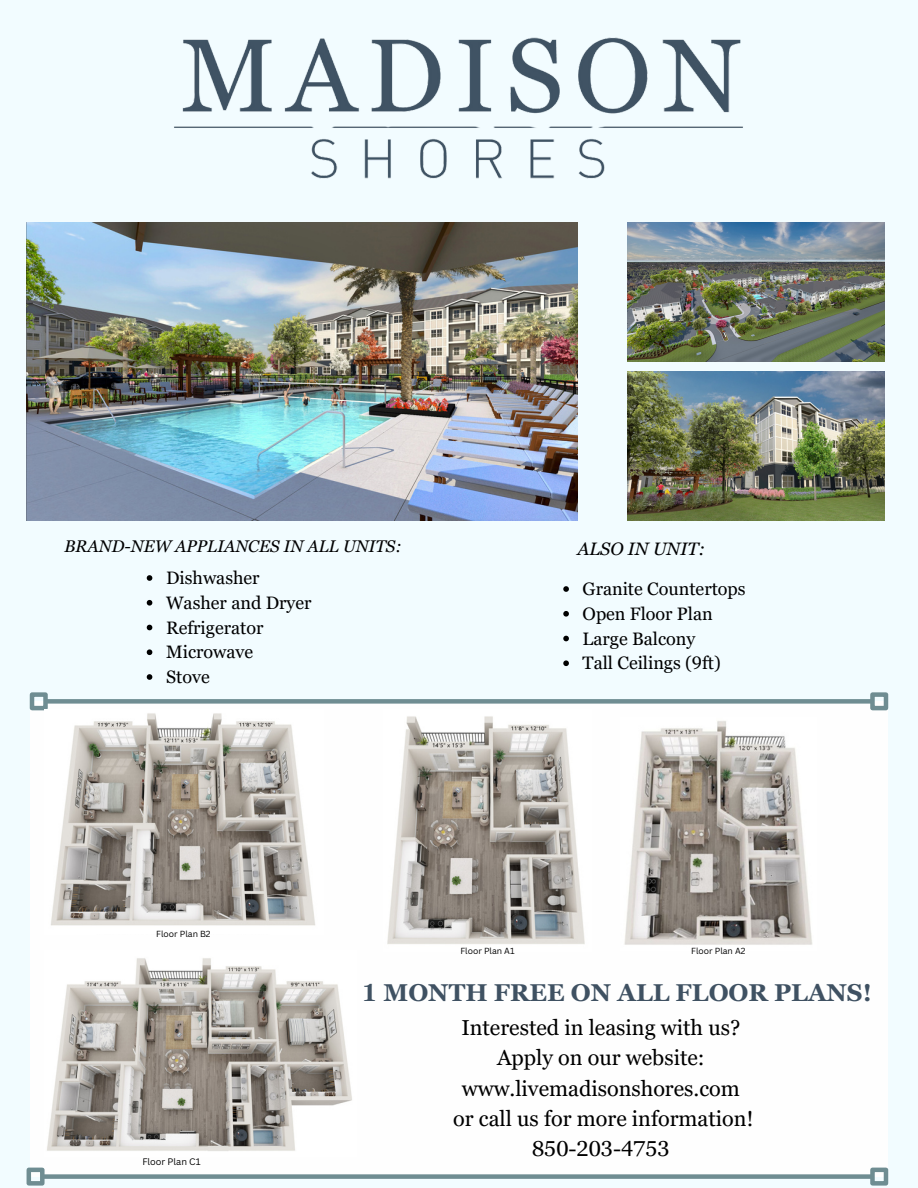
<style>
.page{position:relative;width:918px;height:1188px;background:#f2fcff}
.page>*{position:absolute;margin:0;border:0;box-sizing:border-box;transform-origin:0 0}
.t1{font:700 24.3px "Georgia Pro";color:#3f5162}
.t2{font:21.6px/30.2px "Georgia Pro";color:#000;text-align:center}
.t3{font:18px "Georgia Pro";color:#000}
.t4{font:italic 18px "Georgia Pro";color:#000}
.t5{font:italic 16.95px "Georgia Pro";color:#000}
.t6{font:9.15px "Canva Sans";color:#000}
.t7{font:8.55px "Canva Sans";color:#000}
</style>
<div class="page">
<img style="left:27px;top:222px;width:551px;height:299px">
<img style="left:174px;top:37px;width:569px;height:142px">
<img style="left:627px;top:371px;width:258px;height:150px">
<img style="left:627px;top:222px;width:258px;height:140px">
<div style="left:30px;top:701px;width:857px;height:476px;background:#fefefe"></div>
<div style="left:47px;top:699px;width:824px;height:5px;background:#6f8d92"></div>
<div style="left:30px;top:692px;width:18px;height:18px;border:4px solid #6f8d92"></div>
<div style="left:870px;top:692px;width:18px;height:18px;border:4px solid #6f8d92"></div>
<div style="left:43px;top:1174px;width:828px;height:5px;background:#6f8d92"></div>
<div style="left:27px;top:1168px;width:18px;height:18px;border:4px solid #6f8d92"></div>
<div style="left:870px;top:1168px;width:18px;height:18px;border:4px solid #6f8d92"></div>
<img style="left:387px;top:716px;width:198px;height:228px">
<img style="left:44px;top:709px;width:271px;height:217px">
<img style="left:47px;top:958px;width:305px;height:193px">
<img style="left:624px;top:721px;width:188px;height:224px">
<svg style="left:563px;top:586px;width:6px;height:6px"></svg>
<svg style="left:563px;top:611px;width:6px;height:6px"></svg>
<svg style="left:563px;top:636px;width:6px;height:5px"></svg>
<svg style="left:563px;top:660px;width:6px;height:6px"></svg>
<svg style="left:147px;top:575px;width:5px;height:6px"></svg>
<svg style="left:147px;top:600px;width:5px;height:6px"></svg>
<svg style="left:147px;top:625px;width:5px;height:5px"></svg>
<svg style="left:147px;top:649px;width:5px;height:6px"></svg>
<svg style="left:147px;top:674px;width:5px;height:6px"></svg>
<h4 class="t5" style="left:65px;top:536px;width:339px">BRAND-NEW APPLIANCES IN ALL UNITS:</h4>
<h4 class="t3" style="left:166px;top:568px;width:95px">Dishwasher</h4>
<h4 class="t3" style="left:166px;top:592px;width:147px">Washer and Dryer</h4>
<h4 class="t3" style="left:166px;top:617px;width:99px">Refrigerator</h4>
<p class="t3" style="left:166px;top:642px;width:89px">Microwave</p>
<p class="t3" style="left:166px;top:667px;width:45px">Stove</p>
<p class="t4" style="left:577px;top:539px;width:130px">ALSO IN UNIT:</p>
<h4 class="t3" style="left:583px;top:579px;width:165px">Granite Countertops</h4>
<h4 class="t3" style="left:583px;top:603px;width:132px">Open Floor Plan</h4>
<h4 class="t3" style="left:583px;top:628px;width:114px">Large Balcony</h4>
<h4 class="t3" style="left:583px;top:653px;width:140px">Tall Ceilings (9ft)</h4>
<p class="t7" style="left:156px;top:928px;width:56px">Floor Plan B2</p>
<p class="t7" style="left:460px;top:945px;width:56px">Floor Plan A1</p>
<h1 class="t7" style="left:691px;top:945px;width:56px">Floor Plan A2</h1>
<p class="t6" style="left:142px;top:1155px;width:60px">Floor Plan C1</p>
<p class="t1" style="left:361px;top:978px;width:512px">1 MONTH FREE ON ALL FLOOR PLANS!</p>
<p class="t2" style="left:453px;top:1013px;width:302px">Interested in leasing with us?<br>Apply on our website: www.livemadisonshores.com or call us for more information!<br>850-203-4753</p>
</div>
